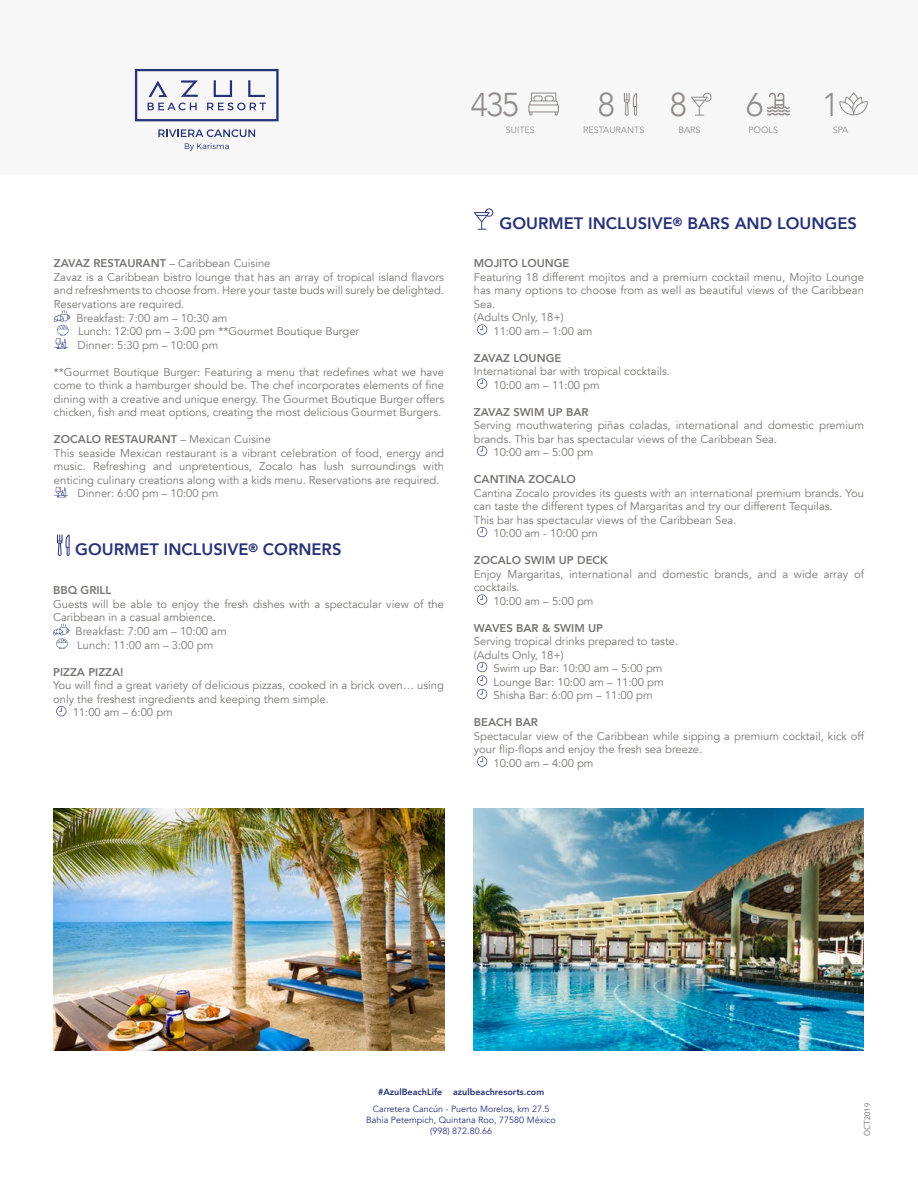
<style>
.page{position:relative;width:918px;height:1188px;background:#fff}
.page>*{position:absolute;margin:0;border:0;box-sizing:border-box;transform-origin:0 0}
.t1{font:300 33px "Avenir";color:#918d8b}
.t2{font:800 16.5px "Avenir";color:#283277}
.t3{font:11.25px/13.5px "Avenir";color:#777674}
.t4{font:800 11.25px "Avenir";color:#777674}
.t5{font:9px/10.8px "Avenir";color:#283277;text-align:center}
.t6{font:800 9px "Avenir";color:#283277}
.t7{font:9px "Avenir";color:#918d8b}
.t8{font:300 9px "TUI Type";color:#777674}
.s1{font-weight:800}
.s2{font-weight:400}
</style>
<div class="page">
<div style="left:0;top:0;width:918px;height:174px;background:#f8f7f8"></div>
<svg style="left:528px;top:93px;width:31px;height:22px"></svg>
<svg style="left:767px;top:92px;width:23px;height:24px"></svg>
<svg style="left:624px;top:93px;width:13px;height:23px"></svg>
<svg style="left:691px;top:92px;width:21px;height:24px"></svg>
<svg style="left:839px;top:92px;width:29px;height:23px"></svg>
<svg style="left:185px;top:143px;width:44px;height:8px"></svg>
<svg style="left:158px;top:129px;width:97px;height:8px"></svg>
<svg style="left:135px;top:69px;width:144px;height:52px"></svg>
<svg style="left:474px;top:208px;width:20px;height:22px"></svg>
<svg style="left:53px;top:623px;width:16px;height:26px"></svg>
<svg style="left:56px;top:706px;width:10px;height:10px"></svg>
<svg style="left:477px;top:324px;width:10px;height:11px"></svg>
<svg style="left:477px;top:378px;width:10px;height:11px"></svg>
<svg style="left:477px;top:446px;width:10px;height:10px"></svg>
<svg style="left:477px;top:527px;width:10px;height:10px"></svg>
<svg style="left:477px;top:594px;width:10px;height:11px"></svg>
<svg style="left:477px;top:662px;width:10px;height:37px"></svg>
<svg style="left:477px;top:756px;width:10px;height:11px"></svg>
<svg style="left:57px;top:534px;width:13px;height:22px"></svg>
<svg style="left:54px;top:310px;width:16px;height:39px"></svg>
<svg style="left:54px;top:487px;width:14px;height:10px"></svg>
<img style="left:54px;top:808px;width:390px;height:242px">
<img style="left:474px;top:808px;width:390px;height:242px">
<h1 class="t1" style="left:471px;top:85px;width:50px">435</h1>
<h1 class="t1" style="left:598px;top:85px;width:19px">8</h1>
<h1 class="t1" style="left:670px;top:85px;width:19px">8</h1>
<h1 class="t1" style="left:746px;top:85px;width:19px">6</h1>
<h1 class="t1" style="left:822px;top:85px;width:19px">1</h1>
<p class="t7" style="left:506px;top:124px;width:31px">SUITES</p>
<p class="t7" style="left:583px;top:124px;width:63px">RESTAURANTS</p>
<p class="t7" style="left:678px;top:124px;width:24px">BARS</p>
<p class="t7" style="left:748px;top:124px;width:31px">POOLS</p>
<p class="t7" style="left:833px;top:124px;width:17px">SPA</p>
<p class="t3" style="left:54px;top:257px;width:218px"><span class="s1">ZAVAZ RESTAURANT</span> – Caribbean Cuisine</p>
<p class="t3" style="left:54px;top:270px;width:392px">Zavaz is a Caribbean bistro lounge that has an array of tropical island flavors</p>
<p class="t3" style="left:54px;top:284px;width:392px">and refreshments to choose from. Here your taste buds will surely be delighted.</p>
<p class="t3" style="left:54px;top:297px;width:132px">Reservations are required.</p>
<p class="t3" style="left:76px;top:311px;width:153px">Breakfast: 7:00 am – 10:30 am</p>
<p class="t3" style="left:78px;top:325px;width:283px">Lunch: 12:00 pm – 3:00 pm **Gourmet Boutique Burger</p>
<p class="t3" style="left:77px;top:338px;width:142px">Dinner: 5:30 pm – 10:00 pm</p>
<p class="t3" style="left:54px;top:365px;width:392px;text-align:justify">**Gourmet Boutique Burger: Featuring a menu that redefines what we have come to think a hamburger should be. The chef incorporates elements of fine dining with a creative and unique energy. The Gourmet Boutique Burger offers chicken, fish and meat options, creating the most delicious Gourmet Burgers.</p>
<p class="t4" style="left:54px;top:431px;width:219px">ZOCALO RESTAURANT <span class="s2">– Mexican Cuisine</span></p>
<p class="t3" style="left:54px;top:446px;width:392px">This seaside Mexican restaurant is a vibrant celebration of food, energy and</p>
<p class="t3" style="left:54px;top:460px;width:392px">music. Refreshing and unpretentious, Zocalo has lush surroundings with</p>
<p class="t3" style="left:54px;top:473px;width:387px">enticing culinary creations along with a kids menu. Reservations are required.</p>
<p class="t3" style="left:77px;top:487px;width:142px">Dinner: 6:00 pm – 10:00 pm</p>
<h2 class="t2" style="left:75px;top:537px;width:268px">GOURMET INCLUSIVE<sup>®</sup> CORNERS</h2>
<p class="t4" style="left:53px;top:582px;width:60px">BBQ GRILL</p>
<p class="t3" style="left:53px;top:597px;width:392px">Guests will be able to enjoy the fresh dishes with a spectacular view of the</p>
<p class="t3" style="left:53px;top:611px;width:164px">Caribbean in a casual ambience.</p>
<p class="t3" style="left:76px;top:625px;width:153px">Breakfast: 7:00 am – 10:00 am</p>
<p class="t3" style="left:77px;top:638px;width:138px">Lunch: 11:00 am – 3:00 pm</p>
<p class="t4" style="left:53px;top:663px;width:72px">PIZZA PIZZA!</p>
<p class="t3" style="left:53px;top:679px;width:392px">You will find a great variety of delicious pizzas, cooked in a brick oven… using</p>
<p class="t3" style="left:53px;top:692px;width:277px">only the freshest ingredients and keeping them simple.</p>
<p class="t3" style="left:73px;top:706px;width:102px">11:00 am – 6:00 pm</p>
<h2 class="t2" style="left:500px;top:211px;width:359px">GOURMET INCLUSIVE<sup>®</sup> BARS AND LOUNGES</h2>
<p class="t4" style="left:474px;top:254px;width:97px">MOJITO LOUNGE</p>
<p class="t3" style="left:474px;top:270px;width:392px">Featuring 18 different mojitos and a premium cocktail menu, Mojito Lounge</p>
<p class="t3" style="left:474px;top:284px;width:392px">has many options to choose from as well as beautiful views of the Caribbean</p>
<p class="t3" style="left:474px;top:297px;width:23px">Sea.</p>
<p class="t3" style="left:474px;top:311px;width:92px">(Adults Only, 18+)</p>
<p class="t3" style="left:493px;top:324px;width:101px">11:00 am – 1:00 am</p>
<p class="t4" style="left:474px;top:349px;width:89px">ZAVAZ LOUNGE</p>
<p class="t3" style="left:493px;top:365px;width:178px;text-indent:-20px">International bar with tropical cocktails.<br>10:00 am – 11:00 pm</p>
<p class="t4" style="left:474px;top:403px;width:116px">ZAVAZ SWIM UP BAR</p>
<p class="t3" style="left:474px;top:419px;width:392px">Serving mouthwatering piñas coladas, international and domestic premium</p>
<p class="t3" style="left:474px;top:432px;width:305px">brands. This bar has spectacular views of the Caribbean Sea.</p>
<p class="t3" style="left:493px;top:446px;width:102px">10:00 am – 5:00 pm</p>
<p class="t4" style="left:474px;top:470px;width:104px">CANTINA ZOCALO</p>
<p class="t3" style="left:474px;top:486px;width:392px">Cantina Zocalo provides its guests with an international premium brands. You</p>
<p class="t3" style="left:474px;top:500px;width:360px">can taste the different types of Margaritas and try our different Tequilas.</p>
<p class="t3" style="left:474px;top:513px;width:264px">This bar has spectacular views of the Caribbean Sea.</p>
<p class="t3" style="left:493px;top:527px;width:106px">10:00 am - 10:00 pm</p>
<p class="t4" style="left:474px;top:551px;width:136px">ZOCALO SWIM UP DECK</p>
<p class="t3" style="left:474px;top:567px;width:392px">Enjoy Margaritas, international and domestic brands, and a wide array of</p>
<p class="t3" style="left:474px;top:581px;width:47px">cocktails.</p>
<p class="t3" style="left:493px;top:594px;width:102px">10:00 am – 5:00 pm</p>
<p class="t4" style="left:474px;top:619px;width:131px">WAVES BAR &amp; SWIM UP</p>
<p class="t3" style="left:474px;top:635px;width:206px">Serving tropical drinks prepared to taste. (Adults Only, 18+)</p>
<p class="t3" style="left:493px;top:662px;width:172px;text-align:justify">Swim up Bar: 10:00 am – 5:00 pm Lounge Bar: 10:00 am – 11:00 pm Shisha Bar: 6:00 pm – 11:00 pm</p>
<p class="t4" style="left:474px;top:713px;width:66px">BEACH BAR</p>
<p class="t3" style="left:474px;top:729px;width:392px">Spectacular view of the Caribbean while sipping a premium cocktail, kick off</p>
<p class="t3" style="left:474px;top:743px;width:230px">your flip-flops and enjoy the fresh sea breeze.</p>
<p class="t3" style="left:493px;top:756px;width:102px">10:00 am – 4:00 pm</p>
<p class="t6" style="left:378px;top:1085px;width:168px">#AzulBeachLife azulbeachresorts.com</p>
<p class="t5" style="left:366px;top:1104px;width:191px">Carretera Cancún - Puerto Morelos, km 27.5<br>Bahía Petempich, Quintana Roo, 77580 México (998) 872.80.66</p>
<p class="t8" style="left:862px;top:1136px;width:34px;rotate:-90deg">OCT2019</p>
</div>
